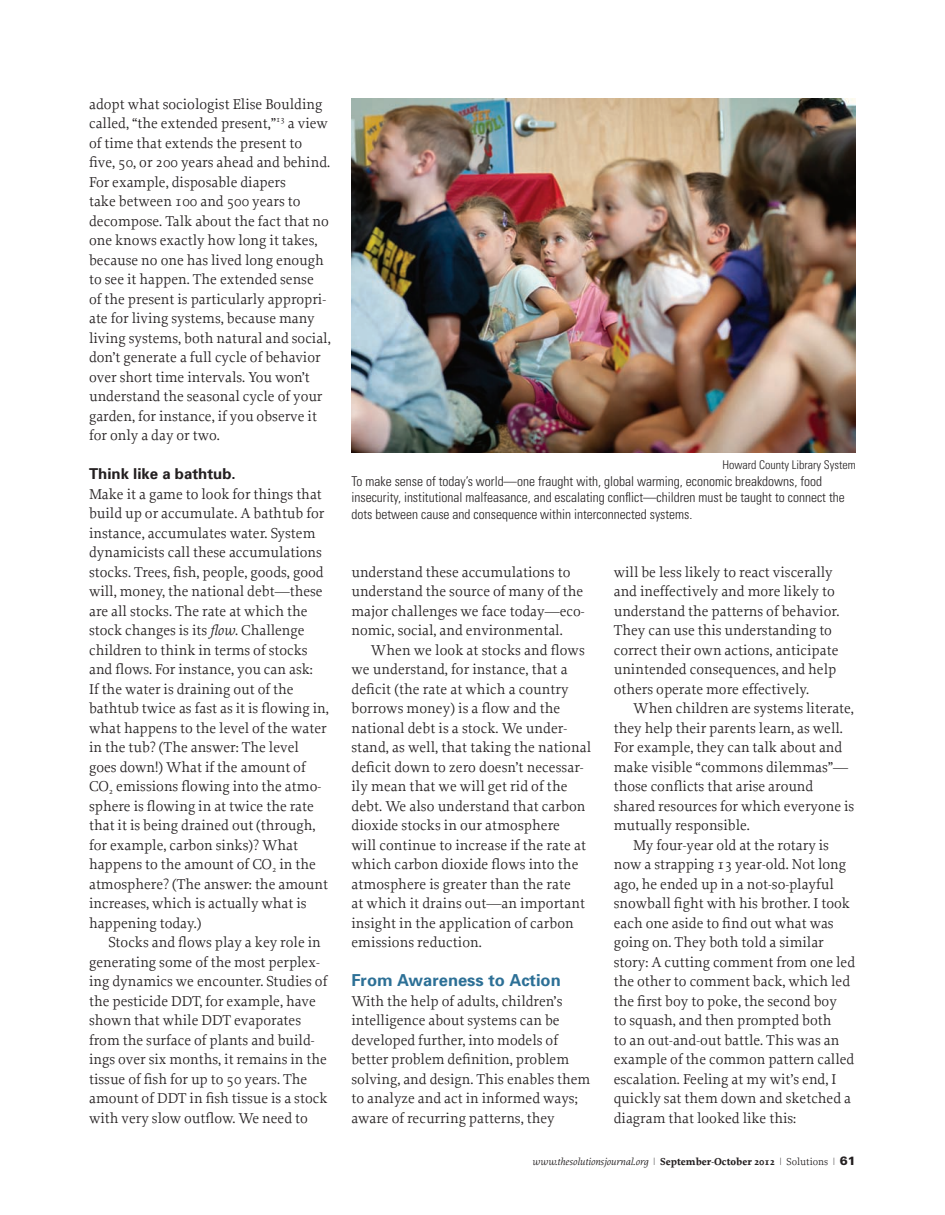
<style>
.page{position:relative;width:945px;height:1215px;background:#fff}
.page>*{position:absolute;margin:0;border:0;box-sizing:border-box;transform-origin:0 0}
.t1{font:700 16.5px "Univers";color:#2d7096}
.t2{font:15px/19.5px "Proforma";color:#231f20}
.t3{font:700 15px "Univers";color:#231f20}
.t4{font:300 condensed 13.5px/16.5px "Univers";color:#231f20}
.t5{font:300 condensed 12px "Univers";color:#231f20}
.t6{font:italic 10.5px "Proforma";color:#231f20}
.s1{font-style:italic}
.s2{font-weight:300;font-style:normal}
.s3{font-weight:700;font-style:normal}
.s4{font-style:normal}
.s5{font-family:"Univers LT Std";font-weight:900;font-style:normal;font-size:12px}
</style>
<div class="page">
<img style="left:351px;top:98px;width:505px;height:355px">
<p class="t2" style="left:89px;top:94px;width:243px">adopt what sociologist Elise Boulding called, “the extended present,”<sup>13</sup> a view of time that extends the present to five, 50, or 200 years ahead and behind.<br>For example, disposable diapers<br>take between 100 and 500 years to decompose. Talk about the fact that no one knows exactly how long it takes, because no one has lived long enough to see it happen. The extended sense<br>of the present is particularly appropri&shy;ate for living systems, because many living systems, both natural and social, don’t generate a full cycle of behavior over short time intervals. You won’t understand the seasonal cycle of your garden, for instance, if you observe it for only a day or two.</p>
<p class="t3" style="left:89px;top:464px;width:148px">Think like a bathtub.</p>
<p class="t2" style="left:89px;top:484px;width:241px">Make it a game to look for things that build up or accumulate. A bathtub for instance, accumulates water. System dynamicists call these accumulations stocks. Trees, fish, people, goods, good will, money, the national debt—these are all stocks. The rate at which the stock changes is its <span class="s1">flow</span>. Challenge children to think in terms of stocks and flows. For instance, you can ask:<br>If the water is draining out of the bathtub twice as fast as it is flowing in, what happens to the level of the water in the tub? (The answer: The level goes down!) What if the amount of CO<sub>2</sub> emissions flowing into the atmo&shy;sphere is flowing in at twice the rate that it is being drained out (through, for example, carbon sinks)? What happens to the amount of CO<sub>2</sub> in the atmosphere? (The answer: the amount increases, which is actually what is happening today.)</p>
<p class="t2" style="left:89px;top:932px;width:240px;text-indent:20px">Stocks and flows play a key role in generating some of the most perplex&shy;ing dynamics we encounter. Studies of the pesticide DDT, for example, have shown that while DDT evaporates from the surface of plants and build&shy;ings over six months, it remains in the tissue of fish for up to 50 years. The amount of DDT in fish tissue is a stock with very slow outflow. We need to</p>
<p class="t5" style="left:723px;top:458px;width:135px">Howard County Library System</p>
<p class="t4" style="left:351px;top:472px;width:495px">To make sense of today’s world—one fraught with, global warming, economic breakdowns, food insecurity, institutional malfeasance, and escalating conflict—children must be taught to connect the dots between cause and consequence within interconnected systems.</p>
<p class="t2" style="left:351px;top:562px;width:235px">understand these accumulations to understand the source of many of the major challenges we face today—eco&shy;nomic, social, and environmental.</p>
<p class="t2" style="left:351px;top:640px;width:241px;text-indent:20px">When we look at stocks and flows we understand, for instance, that a deficit (the rate at which a country borrows money) is a flow and the national debt is a stock. We under&shy;stand, as well, that taking the national deficit down to zero doesn’t necessar&shy;ily mean that we will get rid of the debt. We also understand that carbon dioxide stocks in our atmosphere<br>will continue to increase if the rate at which carbon dioxide flows into the atmosphere is greater than the rate<br>at which it drains out—an important insight in the application of carbon emissions reduction.</p>
<p class="t1" style="left:351px;top:970px;width:211px">From Awareness to Action</p>
<p class="t2" style="left:351px;top:991px;width:240px">With the help of adults, children’s intelligence about systems can be developed further, into models of better problem definition, problem solving, and design. This enables them to analyze and act in informed ways; aware of recurring patterns, they</p>
<p class="t2" style="left:614px;top:562px;width:227px">will be less likely to react viscerally and ineffectively and more likely to understand the patterns of behavior.<br>They can use this understanding to correct their own actions, anticipate unintended consequences, and help others operate more effectively.</p>
<p class="t2" style="left:633px;top:698px;width:222px">When children are systems literate,</p>
<p class="t2" style="left:614px;top:718px;width:231px">they help their parents learn, as well.</p>
<p class="t2" style="left:614px;top:737px;width:230px">For example, they can talk about and</p>
<p class="t2" style="left:614px;top:757px;width:236px">make visible “commons dilemmas”—</p>
<p class="t2" style="left:614px;top:776px;width:201px">those conflicts that arise around</p>
<p class="t2" style="left:614px;top:796px;width:242px">shared resources for which everyone is</p>
<p class="t2" style="left:614px;top:815px;width:138px">mutually responsible.</p>
<p class="t2" style="left:633px;top:835px;width:197px">My four-year old at the rotary is</p>
<p class="t2" style="left:614px;top:854px;width:234px">now a strapping 13 year-old. Not long</p>
<p class="t2" style="left:614px;top:874px;width:222px">ago, he ended up in a not-so-playful</p>
<p class="t2" style="left:614px;top:893px;width:238px">snowball fight with his brother. I took</p>
<p class="t2" style="left:614px;top:913px;width:221px">each one aside to find out what was</p>
<p class="t2" style="left:614px;top:932px;width:211px">going on. They both told a similar</p>
<p class="t2" style="left:614px;top:952px;width:243px">story: A cutting comment from one led</p>
<p class="t2" style="left:614px;top:971px;width:238px">the other to comment back, which led</p>
<p class="t2" style="left:614px;top:991px;width:225px">the first boy to poke, the second boy</p>
<p class="t2" style="left:614px;top:1010px;width:219px">to squash, and then prompted both</p>
<p class="t2" style="left:614px;top:1030px;width:227px">to an out-and-out battle. This was an</p>
<p class="t2" style="left:614px;top:1049px;width:242px">example of the common pattern called</p>
<p class="t2" style="left:614px;top:1069px;width:224px">escalation. Feeling at my wit’s end, I</p>
<p class="t2" style="left:614px;top:1088px;width:239px">quickly sat them down and sketched a</p>
<p class="t2" style="left:614px;top:1108px;width:184px">diagram that looked like this:</p>
<p class="t6" style="left:532px;top:1155px;width:325px">www.thesolutionsjournal.org <span class="s2">|</span> <span class="s3">September-October 2012</span> <span class="s2">|</span> <span class="s4">Solutions</span> <span class="s2">|</span> <span class="s5">61</span></p>
</div>
